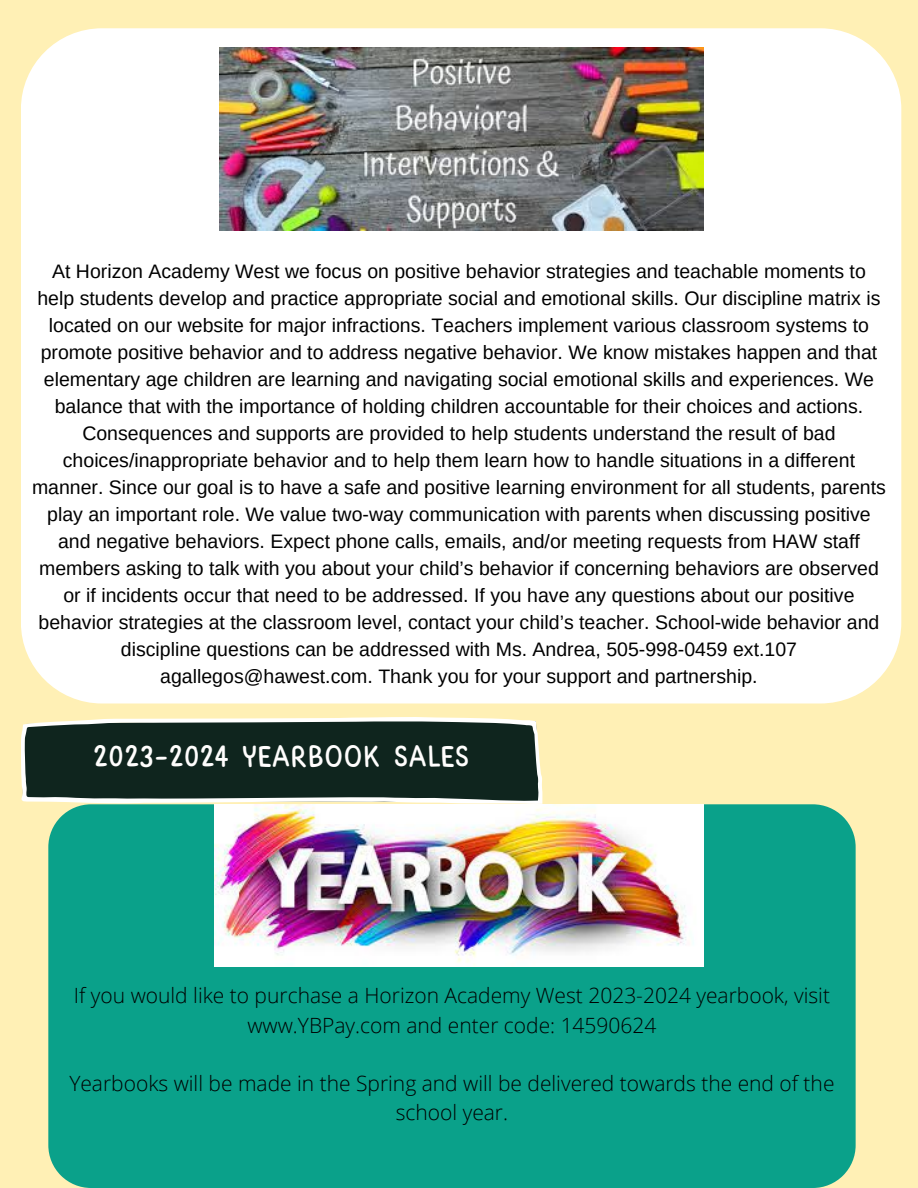
<style>
.page{position:relative;width:918px;height:1188px;background:#fff0b5}
.page>*{position:absolute;margin:0;border:0;box-sizing:border-box;transform-origin:0 0}
.t1{font:31.95px "Yvesyvesdrawing";color:#fffefd}
.t2{font:300 21px/29.2px "Open Sans";color:#000;text-align:center}
.t3{font:19.5px/27px "Arimo";color:#000;text-align:center}
</style>
<div class="page">
<div style="left:48px;top:804px;width:808px;height:384px;background:#0aa18a"></div>
<svg style="left:21px;top:717px;width:521px;height:87px;background:#32443c"></svg>
<img style="left:214px;top:804px;width:490px;height:162px">
<div style="left:21px;top:28px;width:880px;height:675px;background:#fff;border-radius:81px"></div>
<img style="left:219px;top:47px;width:484px;height:184px">
<p class="t3" style="left:32px;top:258px;width:855px">At Horizon Academy West we focus on positive behavior strategies and teachable moments to help students develop and practice appropriate social and emotional skills. Our discipline matrix is located on our website for major infractions. Teachers implement various classroom systems to promote positive behavior and to address negative behavior. We know mistakes happen and that elementary age children are learning and navigating social emotional skills and experiences. We balance that with the importance of holding children accountable for their choices and actions.<br>Consequences and supports are provided to help students understand the result of bad choices/inappropriate behavior and to help them learn how to handle situations in a different manner. Since our goal is to have a safe and positive learning environment for all students, parents play an important role. We value two-way communication with parents when discussing positive and negative behaviors. Expect phone calls, emails, and/or meeting requests from HAW staff members asking to talk with you about your child’s behavior if concerning behaviors are observed or if incidents occur that need to be addressed. If you have any questions about our positive behavior strategies at the classroom level, contact your child’s teacher. School-wide behavior and discipline questions can be addressed with Ms. Andrea, 505-998-0459 ext.107 agallegos@hawest.com. Thank you for your support and partnership.</p>
<p class="t1" style="left:93px;top:743px;width:378px">2023-2024 YEARBOOK SALES</p>
<p class="t2" style="left:74px;top:981px;width:758px">If you would like to purchase a Horizon Academy West 2023-2024 yearbook, visit www.YBPay.com and enter code: 14590624</p>
<p class="t2" style="left:69px;top:1068px;width:767px">Yearbooks will be made in the Spring and will be delivered towards the end of the school year.</p>
</div>
